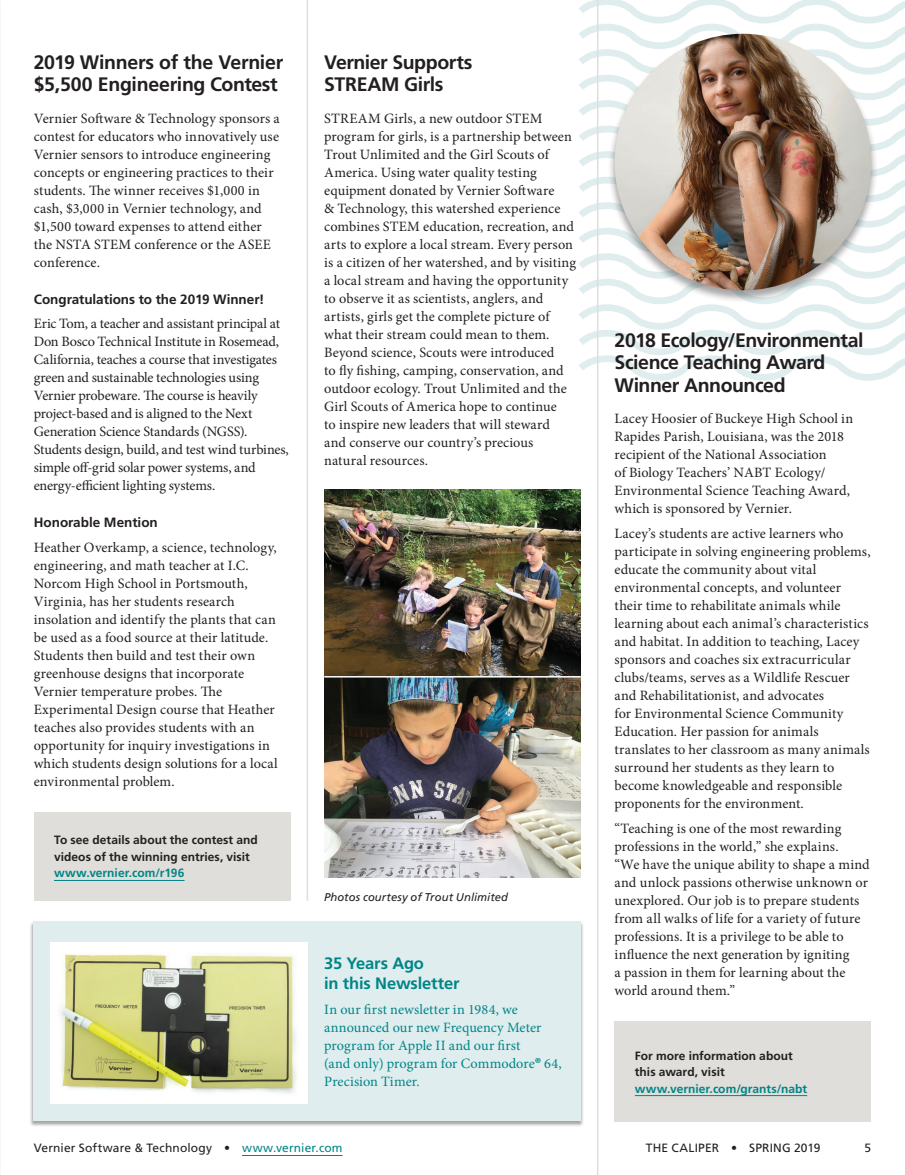
<style>
.page{position:relative;width:905px;height:1175px;background:#fff}
.page>*{position:absolute;margin:0;border:0;box-sizing:border-box;transform-origin:0 0}
.Head_A__L{font:700 19.5px/22.5px "Frutiger LT Std";letter-spacing:-.02em;color:#231f20}
.Head_B__L{font:700 16.5px/19.5px "Frutiger LT Std";letter-spacing:-.01em;color:#008587}
.BODY_COPY__serif{font:14.25px/18px "Minion Pro";letter-spacing:.005em;color:#231f20}
.BODY_COPY__serif-2{font:14.25px/18px "Minion Pro";color:#008587}
.Head_C__list{font:700 13.5px "Frutiger LT Std";color:#231f20}
.Caliper_CTA{font:700 12px/16.5px "Frutiger LT Std";letter-spacing:.005em;color:#231f20}
.t1{font:12px "Frutiger LT Std";letter-spacing:.015em;color:#231f20}
.t2{font:italic 11.25px "Frutiger LT Std";letter-spacing:.005em;color:#231f20}
.s1{color:#008587}
</style>
<div class="page">
<div style="left:30px;top:921px;width:554px;height:205px;background:#231f20;opacity:.4"></div>
<div style="left:33px;top:921px;width:547px;height:199px;background:#dfedee"></div>
<svg style="left:579px;top:0;width:325px;height:390px"></svg>
<div style="left:34px;top:812px;width:256px;height:88px;background:#dfdeda"></div>
<hr style="left:54px;top:880px;width:130px;height:1px;background:#008587">
<div style="left:614px;top:1021px;width:257px;height:100px;background:#dfdeda"></div>
<hr style="left:634px;top:1095px;width:173px;height:1px;background:#008587">
<div style="left:608px;top:33px;width:269px;height:270px;background:#231f20;opacity:.4"></div>
<img style="left:614px;top:34px;width:257px;height:256px;border-radius:128px">
<hr style="left:597px;top:0;width:1px;height:1174px;background:#dfdeda">
<hr style="left:307px;top:0;width:1px;height:900px;background:#dfdeda">
<img style="left:324px;top:489px;width:256px;height:187px">
<img style="left:324px;top:677px;width:256px;height:200px">
<img style="left:51px;top:942px;width:256px;height:161px">
<hr style="left:242px;top:1155px;width:100px;height:1px;background:#008587">
<p class="Head_A__L" style="left:34px;top:51px;width:251px">2019 Winners of the Vernier $5,500 Engineering Contest</p>
<p class="BODY_COPY__serif" style="left:34px;top:109px;width:248px">Vernier Software &amp; Technology sponsors a contest for educators who innovatively use Vernier sensors to introduce engineering concepts or engineering practices to their students. The winner receives $1,000 in cash, $3,000 in Vernier technology, and $1,500 toward expenses to attend either the NSTA STEM conference or the ASEE conference.</p>
<p class="Head_C__list" style="left:34px;top:291px;width:232px">Congratulations to the 2019 Winner!</p>
<p class="BODY_COPY__serif" style="left:34px;top:315px;width:256px">Eric Tom, a teacher and assistant principal at Don Bosco Technical Institute in Rosemead, California, teaches a course that investigates green and sustainable technologies using Vernier probeware. The course is heavily project-based and is aligned to the Next Generation Science Standards (NGSS).<br>Students design, build, and test wind turbines, simple off-grid solar power systems, and energy-efficient lighting systems.</p>
<p class="Head_C__list" style="left:34px;top:514px;width:126px">Honorable Mention</p>
<p class="BODY_COPY__serif" style="left:34px;top:538px;width:245px">Heather Overkamp, a science, technology, engineering, and math teacher at I.C.<br>Norcom High School in Portsmouth, Virginia, has her students research insolation and identify the plants that can be used as a food source at their latitude.<br>Students then build and test their own greenhouse designs that incorporate Vernier temperature probes. The Experimental Design course that Heather teaches also provides students with an opportunity for inquiry investigations in which students design solutions for a local environmental problem.</p>
<p class="Caliper_CTA" style="left:54px;top:832px;width:205px">To see details about the contest and videos of the winning entries, visit <span class="s1">www.vernier.com/r196</span></p>
<p class="Head_A__L" style="left:324px;top:51px;width:150px">Vernier Supports<br>STREAM Girls</p>
<p class="BODY_COPY__serif" style="left:324px;top:109px;width:253px">STREAM Girls, a new outdoor STEM program for girls, is a partnership between Trout Unlimited and the Girl Scouts of America. Using water quality testing equipment donated by Vernier Software<br>&amp; Technology, this watershed experience combines STEM education, recreation, and arts to explore a local stream. Every person is a citizen of her watershed, and by visiting a local stream and having the opportunity to observe it as scientists, anglers, and artists, girls get the complete picture of what their stream could mean to them.<br>Beyond science, Scouts were introduced<br>to fly fishing, camping, conservation, and outdoor ecology. Trout Unlimited and the Girl Scouts of America hope to continue<br>to inspire new leaders that will steward<br>and conserve our country’s precious natural resources.</p>
<p class="t2" style="left:324px;top:890px;width:185px">Photos courtesy of Trout Unlimited</p>
<p class="Head_B__L" style="left:324px;top:954px;width:137px">35 Years Ago<br>in this Newsletter</p>
<p class="BODY_COPY__serif-2" style="left:324px;top:1000px;width:239px">In our first newsletter in 1984, we announced our new Frequency Meter program for Apple II and our first<br>(and only) program for Commodore<sup>®</sup> 64,<br>Precision Timer.</p>
<p class="Head_A__L" style="left:614px;top:329px;width:250px">2018 Ecology/Environmental<br>Science Teaching Award<br>Winner Announced</p>
<p class="BODY_COPY__serif" style="left:614px;top:410px;width:240px">Lacey Hoosier of Buckeye High School in Rapides Parish, Louisiana, was the 2018 recipient of the National Association<br>of Biology Teachers’ NABT Ecology/ Environmental Science Teaching Award, which is sponsored by Vernier.</p>
<p class="BODY_COPY__serif" style="left:614px;top:524px;width:257px">Lacey’s students are active learners who participate in solving engineering problems, educate the community about vital environmental concepts, and volunteer their time to rehabilitate animals while learning about each animal’s characteristics and habitat. In addition to teaching, Lacey sponsors and coaches six extracurricular clubs/teams, serves as a Wildlife Rescuer and Rehabilitationist, and advocates<br>for Environmental Science Community Education. Her passion for animals translates to her classroom as many animals surround her students as they learn to become knowledgeable and responsible proponents for the environment.</p>
<p class="BODY_COPY__serif" style="left:614px;top:819px;width:257px">“Teaching is one of the most rewarding professions in the world,” she explains.<br>“We have the unique ability to shape a mind and unlock passions otherwise unknown or unexplored. Our job is to prepare students from all walks of life for a variety of future professions. It is a privilege to be able to influence the next generation by igniting<br>a passion in them for learning about the world around them.”</p>
<p class="Caliper_CTA" style="left:634px;top:1047px;width:174px">For more information about this award, visit <span class="s1">www.vernier.com/grants/nabt</span></p>
<p class="t1" style="left:34px;top:1141px;width:310px">Vernier Software &amp; Technology • <span class="s1">www.vernier.com</span></p>
<p class="t1" style="left:646px;top:1141px;width:176px">THE CALIPER • SPRING 2019</p>
<p class="t1" style="left:864px;top:1141px;width:8px">5</p>
</div>
